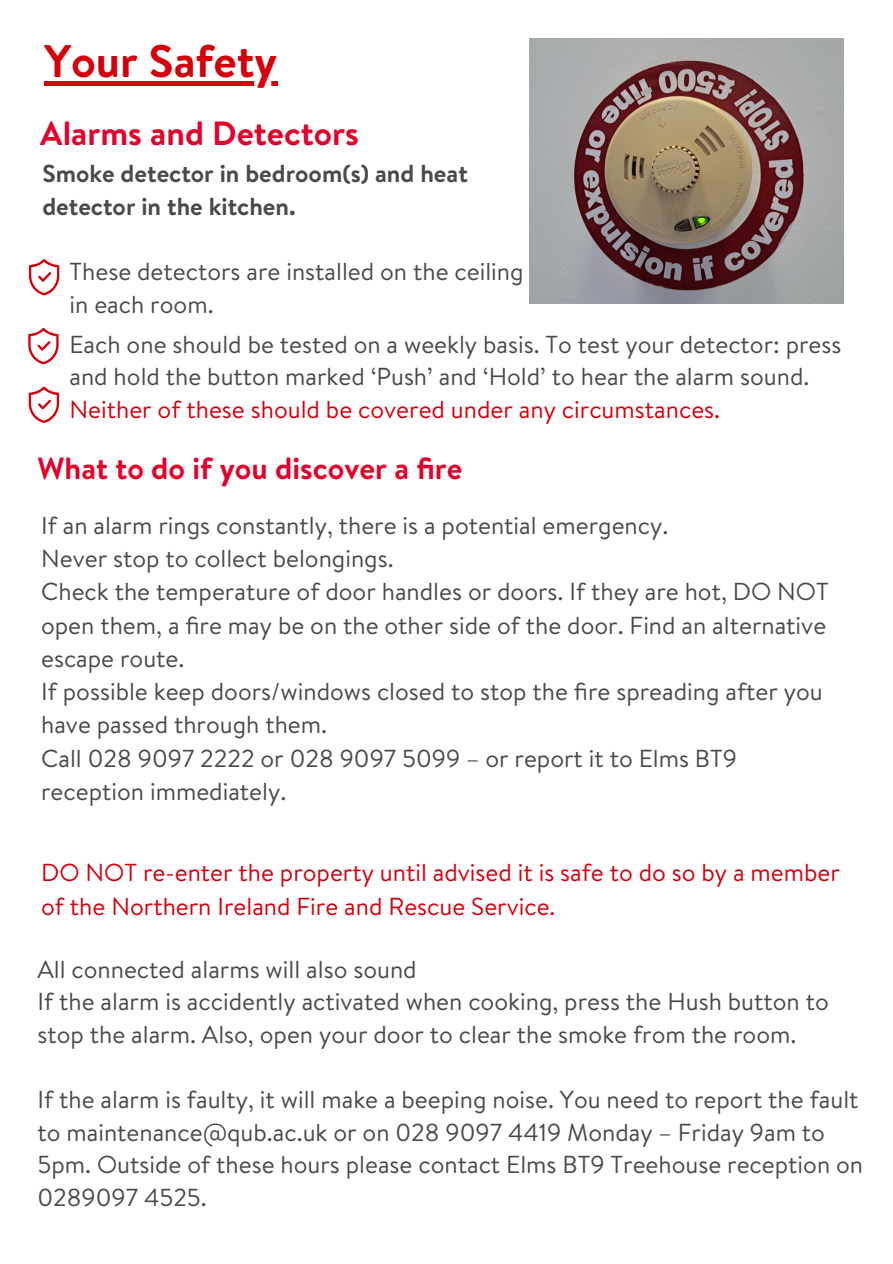
<style>
.page{position:relative;width:893px;height:1264px;background:#fff}
.page>*{position:absolute;margin:0;border:0;box-sizing:border-box;transform-origin:0 0}
.t1{font:700 45.6px "Brandon Text";color:#d6000d}
.t2{font:700 33.6px "Brandon Text";color:#e4002b}
.t3{font:700 30.6px "Brandon Text";color:#e4002b}
.t4{font:24.6px/32.5px "Brandon Text";color:#4a4a4a}
.t5{font:24.6px/33.3px "Brandon Text";color:#d6000d}
.t6{font:700 24.6px "Brandon Text";color:#4a4a4a}
</style>
<div class="page">
<svg style="left:29px;top:259px;width:30px;height:36px"></svg>
<svg style="left:28px;top:328px;width:31px;height:36px"></svg>
<svg style="left:29px;top:386px;width:30px;height:37px"></svg>
<img style="left:529px;top:38px;width:314px;height:265px">
<hr style="left:44px;top:81px;width:233px;height:4px;background:#d6000d">
<p class="t1" style="left:44px;top:29px;width:235px">Your Safety</p>
<p class="t2" style="left:40px;top:110px;width:320px">Alarms and Detectors</p>
<p class="t6" style="left:42px;top:156px;width:427px">Smoke detector in bedroom(s) and heat</p>
<p class="t6" style="left:42px;top:188px;width:255px">detector in the kitchen.</p>
<p class="t4" style="left:70px;top:255px;width:455px">These detectors are installed on the ceiling</p>
<p class="t4" style="left:70px;top:287px;width:145px">in each room.</p>
<p class="t4" style="left:69px;top:327px;width:773px">Each one should be tested on a weekly basis. To test your detector: press and hold the button marked ‘Push’ and ‘Hold’ to hear the alarm sound.</p>
<p class="t5" style="left:69px;top:392px;width:652px">Neither of these should be covered under any circumstances.</p>
<p class="t3" style="left:37px;top:446px;width:426px">What to do if you discover a fire</p>
<p class="t4" style="left:41px;top:508px;width:628px">If an alarm rings constantly, there is a potential emergency.</p>
<p class="t4" style="left:41px;top:541px;width:354px">Never stop to collect belongings.</p>
<p class="t4" style="left:41px;top:574px;width:789px;line-height:33.3px;text-align:justify">Check the temperature of door handles or doors. If they are hot, DO NOT open them, a fire may be on the other side of the door. Find an alternative escape route.</p>
<p class="t4" style="left:41px;top:674px;width:783px;line-height:33.3px">If possible keep doors/windows closed to stop the fire spreading after you have passed through them.</p>
<p class="t4" style="left:41px;top:741px;width:697px;line-height:33.3px">Call 028 9097 2222 or 028 9097 5099 – or report it to Elms BT9 reception immediately.</p>
<p class="t5" style="left:41px;top:855px;width:800px">DO NOT re-enter the property until advised it is safe to do so by a member of the Northern Ireland Fire and Rescue Service.</p>
<p class="t4" style="left:37px;top:952px;width:381px">All connected alarms will also sound</p>
<p class="t4" style="left:37px;top:984px;width:792px">If the alarm is accidently activated when cooking, press the Hush button to stop the alarm. Also, open your door to clear the smoke from the room.</p>
<p class="t4" style="left:37px;top:1082px;width:827px">If the alarm is faulty, it will make a beeping noise. You need to report the fault to maintenance@qub.ac.uk or on 028 9097 4419 Monday – Friday 9am to 5pm. Outside of these hours please contact Elms BT9 Treehouse reception on 0289097 4525.</p>
</div>
